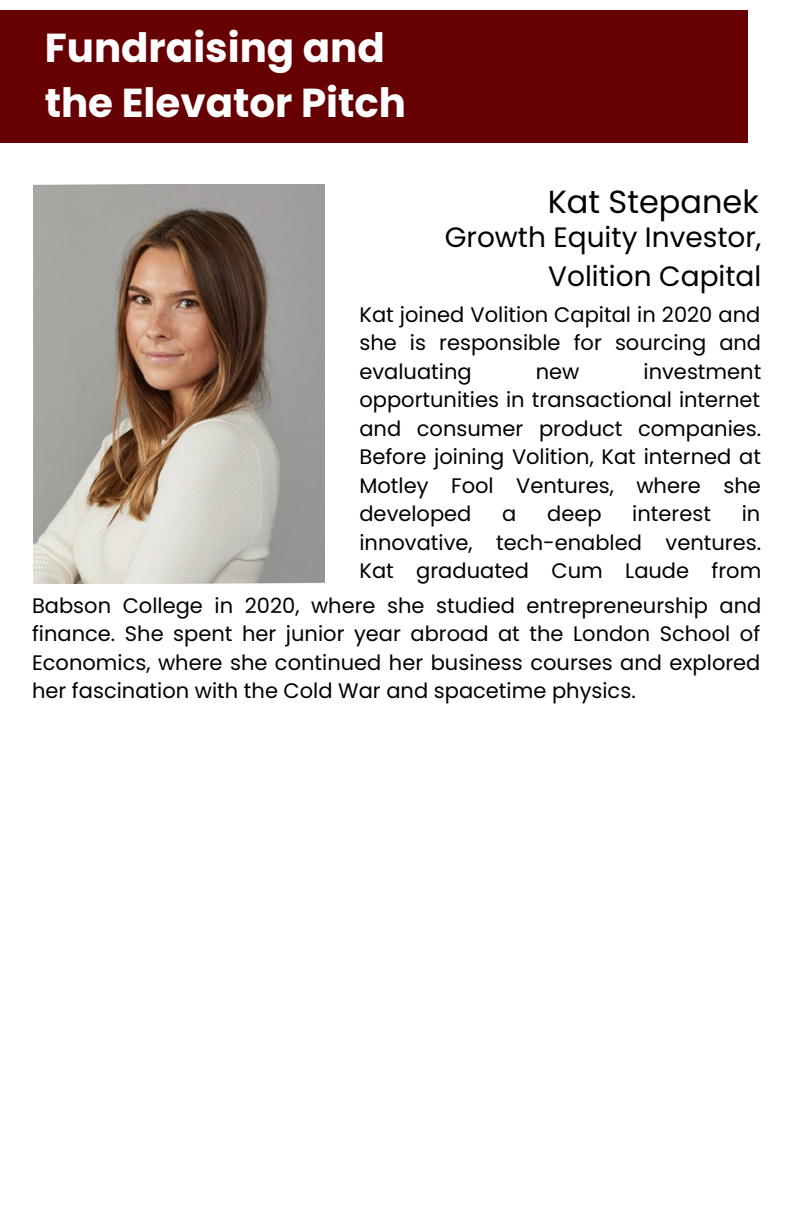
<style>
.page{position:relative;width:792px;height:1224px;background:#fff}
.page>*{position:absolute;margin:0;border:0;box-sizing:border-box;transform-origin:0 0}
.t1{font:700 40.4px/55.6px "Poppins";color:#fff}
.t2{font:32px "Poppins";color:#000}
.t3{font:28px/39px "Poppins";color:#000;text-align:right}
.t4{font:21px/28.4px "Poppins";color:#000;text-align:justify}
</style>
<div class="page">
<div style="left:0;top:11px;width:747px;height:132px;background:#660002"></div>
<img style="left:34px;top:184px;width:291px;height:399px">
<h1 class="t1" style="left:45px;top:20px;width:363px">Fundraising and the Elevator Pitch</h1>
<h2 class="t2" style="left:548px;top:179px;width:213px">Kat Stepanek</h2>
<h3 class="t3" style="left:445px;top:218px;width:318px">Growth Equity Investor,<br>Volition Capital</h3>
<p class="t4" style="left:359px;top:300px;width:403px">Kat joined Volition Capital in 2020 and she is responsible for sourcing and evaluating</p>
<p class="t4" style="left:359px;top:357px;width:403px;text-indent:284px">investment opportunities in transactional internet and consumer product companies.<br>Before joining Volition, Kat interned at Motley Fool Ventures, where she developed</p>
<p class="t4" style="left:536px;top:357px;width:45px">new</p>
<p class="t4" style="left:359px;top:500px;width:403px;text-indent:382px">in innovative, tech-enabled ventures.<br>Kat graduated Cum Laude from</p>
<p class="t4" style="left:32px;top:591px;width:731px">Babson College in 2020, where she studied entrepreneurship and finance. She spent her junior year abroad at the London School of Economics, where she continued her business courses and explored her fascination with the Cold War and spacetime physics.</p>
<p class="t4" style="left:502px;top:500px;width:16px">a</p>
<p class="t4" style="left:547px;top:500px;width:56px">deep</p>
<p class="t4" style="left:632px;top:500px;width:80px">interest</p>
</div>
